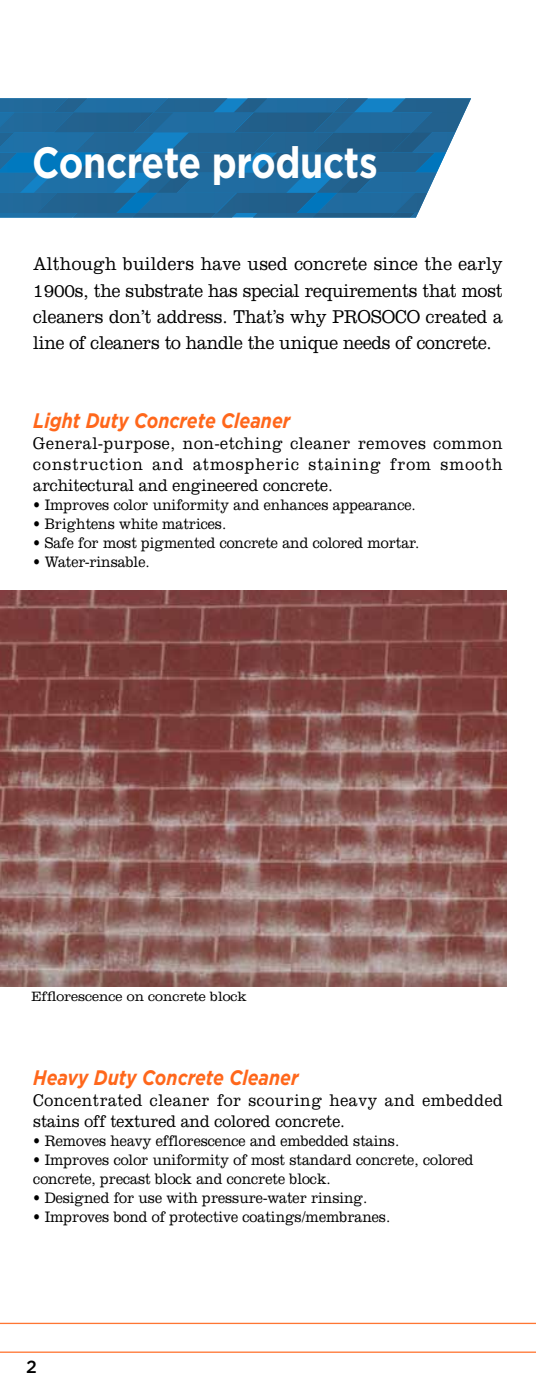
<style>
.page{position:relative;width:536px;height:1386px;background:#fff}
.page>*{position:absolute;margin:0;border:0;box-sizing:border-box;transform-origin:0 0}
.t1{font:700 43.75px "Gotham";letter-spacing:-.01em;color:#fff;scale:.85 1}
.t2{font:italic 700 21px "Gotham";color:#ff671b;scale:.85 1}
.t3{font:300 19.25px/26.2px "Clarendon LT Std";letter-spacing:-.01em;color:#000;text-align:justify;scale:.9 1}
.t4{font:300 17.5px/21px "Clarendon LT Std";color:#000;text-align:justify;scale:.9 1}
.t5{font:300 17.5px/21px "Clarendon LT Std";letter-spacing:.04em;color:#000;scale:.9 1}
.t6{font:500 17.5px "Gotham";color:#000}
.t7{font:300 15.75px/18.9px "Clarendon LT Std";color:#000;scale:.9 1}
.t8{font:300 14px "Clarendon LT Std";color:#000}
</style>
<div class="page">
<hr style="left:0;top:1352px;width:536px;height:1px;background:#ff7632">
<hr style="left:0;top:1323px;width:536px;height:1px;background:#ff7632">
<svg style="left:134px;top:98px;width:331px;height:120px"></svg>
<img style="left:117px;top:153px;width:60px;height:20px">
<img style="left:68px;top:98px;width:6px;height:14px">
<img style="left:74px;top:98px;width:80px;height:14px">
<img style="left:0;top:98px;width:68px;height:14px">
<img style="left:94px;top:132px;width:60px;height:21px">
<img style="left:97px;top:153px;width:20px;height:20px">
<img style="left:74px;top:112px;width:160px;height:20px">
<img style="left:0;top:153px;width:97px;height:20px">
<img style="left:0;top:112px;width:74px;height:20px">
<img style="left:0;top:132px;width:94px;height:21px">
<img style="left:169px;top:132px;width:85px;height:21px">
<img style="left:154px;top:98px;width:73px;height:14px">
<img style="left:77px;top:213px;width:55px;height:5px">
<img style="left:132px;top:213px;width:80px;height:5px">
<img style="left:57px;top:193px;width:160px;height:20px">
<img style="left:0;top:193px;width:57px;height:20px">
<img style="left:0;top:213px;width:77px;height:5px">
<img style="left:40px;top:173px;width:94px;height:20px">
<img style="left:0;top:173px;width:40px;height:20px">
<img style="left:212px;top:213px;width:24px;height:5px">
<img style="left:136px;top:173px;width:170px;height:20px">
<img style="left:177px;top:153px;width:100px;height:20px">
<img style="left:157px;top:173px;width:40px;height:20px">
<img style="left:117px;top:193px;width:40px;height:20px">
<img style="left:134px;top:112px;width:40px;height:20px">
<img style="left:234px;top:98px;width:20px;height:14px">
<img style="left:254px;top:98px;width:80px;height:14px">
<img style="left:254px;top:132px;width:59px;height:21px">
<img style="left:277px;top:153px;width:80px;height:20px">
<img style="left:313px;top:132px;width:142px;height:21px">
<img style="left:234px;top:112px;width:178px;height:20px">
<img style="left:393px;top:152px;width:22px;height:1px">
<img style="left:334px;top:98px;width:34px;height:14px">
<img style="left:253px;top:213px;width:59px;height:5px">
<img style="left:312px;top:213px;width:78px;height:5px">
<img style="left:217px;top:193px;width:178px;height:20px">
<img style="left:316px;top:173px;width:21px;height:20px">
<img style="left:357px;top:153px;width:79px;height:40px">
<img style="left:337px;top:173px;width:40px;height:20px">
<img style="left:296px;top:193px;width:41px;height:20px">
<img style="left:314px;top:112px;width:40px;height:20px">
<img style="left:391px;top:98px;width:80px;height:14px">
<img style="left:415px;top:152px;width:31px;height:20px">
<img style="left:412px;top:112px;width:52px;height:20px">
<img style="left:392px;top:132px;width:40px;height:20px">
<img style="left:395px;top:193px;width:32px;height:20px">
<img style="left:390px;top:213px;width:20px;height:5px">
<svg style="left:410px;top:213px;width:8px;height:5px"></svg>
<img style="left:0;top:591px;width:506px;height:396px">
<h1 class="t1" style="left:32px;top:143px;width:408px">Concrete products</h1>
<p class="t3" style="left:33px;top:252px;width:523px">Although builders have used concrete since the early 1900s, the substrate has special requirements that most cleaners don’t address. That’s why PROSOCO created a line of cleaners to handle the unique needs of concrete.</p>
<h2 class="t2" style="left:33px;top:411px;width:304px">Light Duty Concrete Cleaner</h2>
<p class="t4" style="left:33px;top:434px;width:523px">General-purpose, non-etching cleaner removes common construction and atmospheric staining from smooth architectural and engineered concrete.</p>
<p class="t7" style="left:33px;top:497px;width:426px">• Improves color uniformity and enhances appearance.</p>
<p class="t7" style="left:33px;top:516px;width:216px">• Brightens white matrices.</p>
<p class="t7" style="left:33px;top:534px;width:430px">• Safe for most pigmented concrete and colored mortar.</p>
<p class="t7" style="left:33px;top:553px;width:131px">• Water-rinsable.</p>
<p class="t8" style="left:32px;top:991px;width:217px">Efflorescence on concrete block</p>
<h2 class="t2" style="left:33px;top:1069px;width:313px">Heavy Duty Concrete Cleaner</h2>
<p class="t5" style="left:33px;top:1092px;width:523px">Concentrated cleaner for scouring heavy and embedded stains off textured and colored concrete.</p>
<p class="t7" style="left:33px;top:1133px;width:408px">• Removes heavy efflorescence and embedded stains.</p>
<p class="t7" style="left:33px;top:1152px;width:490px">• Improves color uniformity of most standard concrete, colored concrete, precast block and concrete block.</p>
<p class="t7" style="left:33px;top:1190px;width:372px">• Designed for use with pressure-water rinsing.</p>
<p class="t7" style="left:33px;top:1209px;width:398px">• Improves bond of protective coatings/membranes.</p>
<p class="t6" style="left:26px;top:1359px;width:12px">2</p>
</div>
